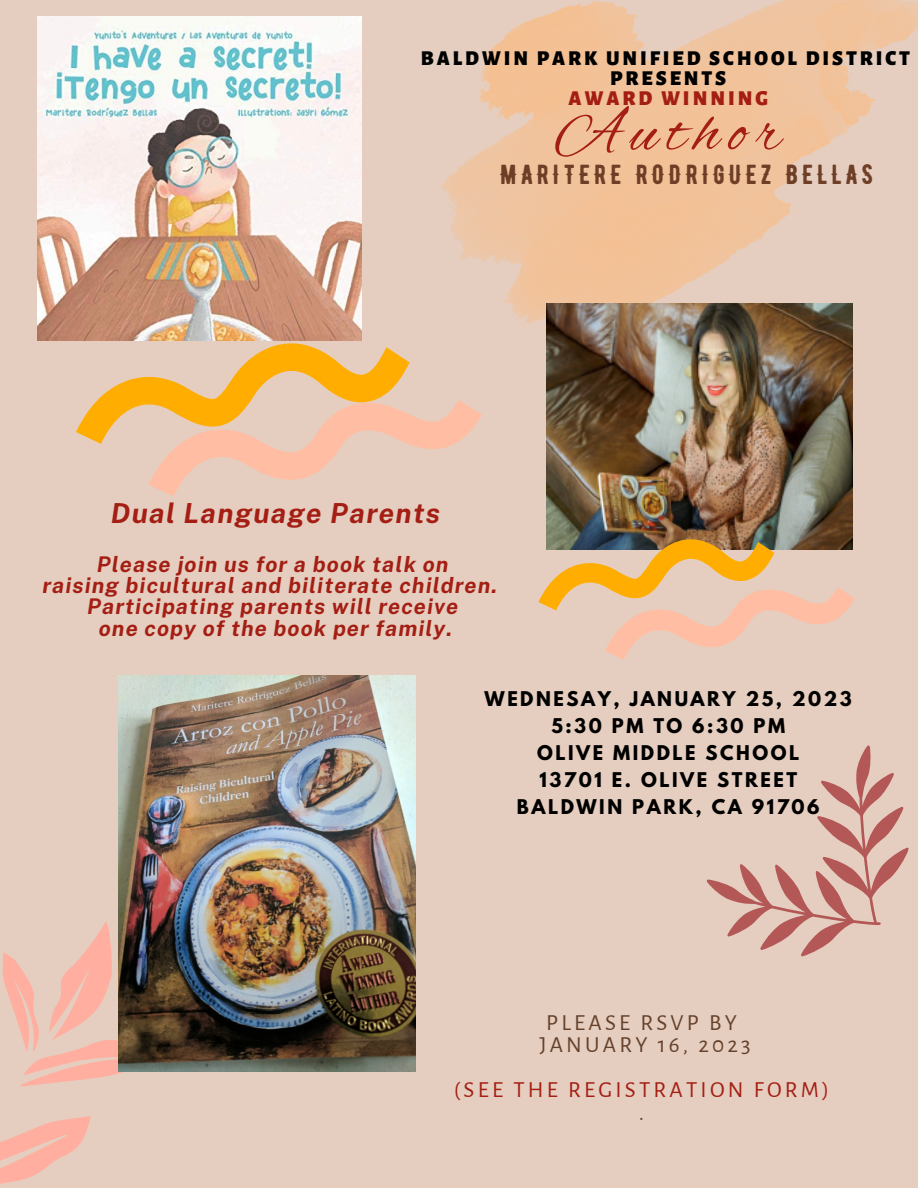
<style>
.page{position:relative;width:918px;height:1188px;background:#e5cebf}
.page>*{position:absolute;margin:0;border:0;box-sizing:border-box;transform-origin:0 0}
.t1{font:64.65px "Alex Brush";letter-spacing:.14em;color:#a41e14}
.t2{font:27.6px "BERNIER Regular";letter-spacing:.14em;color:#6e3e27}
.t3{font:italic 700 27.6px "Public Sans";letter-spacing:.05em;color:#a41e14}
.t4{font:23.1px/22.5px "Alegreya Sans";letter-spacing:.14em;color:#65412b}
.t5{font:23.1px "Alegreya Sans";letter-spacing:.14em;color:#a41e14}
.t6{font:italic 700 21.6px/21.3px "Public Sans";letter-spacing:.05em;color:#a41e14;text-align:center}
.t7{font:900 20.85px/20.2px "Alegreya Sans SC";letter-spacing:.14em;color:#000;text-align:center}
.t8{font:900 20.85px "Alegreya Sans SC";letter-spacing:.14em;color:#a41e14}
.t9{font:700 18px/27px "League Spartan";letter-spacing:.14em;color:#000;text-align:center}
</style>
<div class="page">
<svg style="left:76px;top:343px;width:406px;height:153px"></svg>
<img style="left:436px;top:0;width:482px;height:347px">
<svg style="left:0;top:1116px;width:91px;height:68px"></svg>
<svg style="left:3px;top:921px;width:164px;height:165px"></svg>
<svg style="left:707px;top:745px;width:202px;height:212px"></svg>
<img style="left:38px;top:17px;width:324px;height:324px">
<img style="left:119px;top:676px;width:296px;height:395px">
<img style="left:547px;top:303px;width:306px;height:235px">
<svg style="left:538px;top:538px;width:317px;height:122px"></svg>
<p class="t7" style="left:421px;top:49px;width:491px">BALDWIN PARK UNIFIED SCHOOL DISTRICT<br>PRESENTS</p>
<p class="t8" style="left:569px;top:89px;width:201px">AWARD WINNING</p>
<h1 class="t1" style="left:555px;top:96px;width:227px">Author</h1>
<p class="t2" style="left:500px;top:158px;width:375px">MARITERE RODRIGUEZ BELLAS</p>
<p class="t3" style="left:111px;top:497px;width:331px">Dual Language Parents</p>
<p class="t6" style="left:42px;top:553px;width:456px">Please join us for a book talk on<br>raising bicultural and biliterate children.<br>Participating parents will receive<br>one copy of the book per family.</p>
<p class="t9" style="left:485px;top:687px;width:369px">WEDNESAY, JANUARY 25, 2023<br>5:30 PM TO 6:30 PM<br>OLIVE MIDDLE SCHOOL<br>13701 E. OLIVE STREET<br>BALDWIN PARK, CA 91706</p>
<p class="t4" style="left:539px;top:1012px;width:213px">PLEASE RSVP BY<br>JANUARY 16, 2023</p>
<p class="t5" style="left:454px;top:1079px;width:377px">(SEE THE REGISTRATION FORM)</p>
<p class="t4" style="left:639px;top:1102px;width:7px">.</p>
</div>
